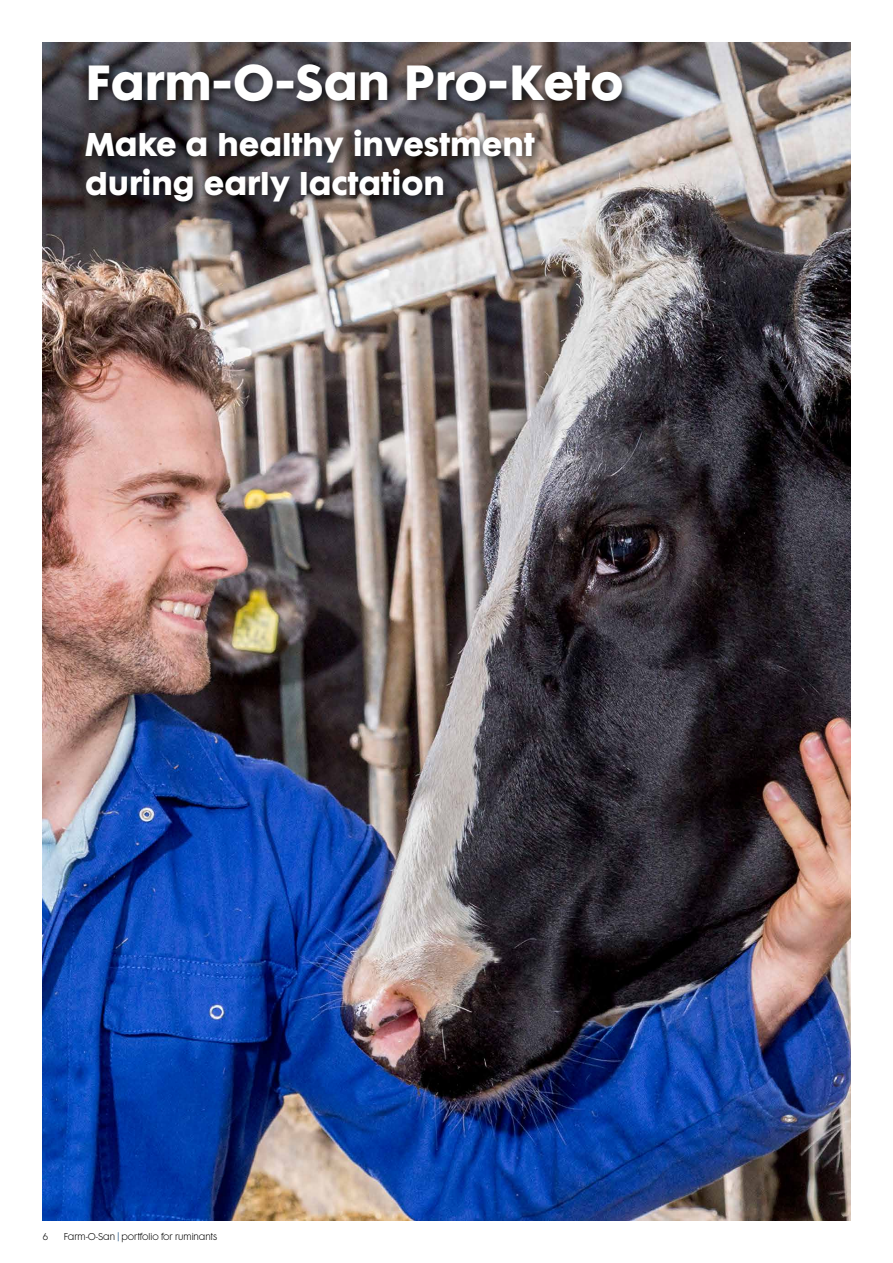
<style>
.page{position:relative;width:893px;height:1263px;background:#fff}
.page>*{position:absolute;margin:0;border:0;box-sizing:border-box;transform-origin:0 0}
.t1{font:700 45px "Futura Maxi Std";color:#fff}
.t2{font:700 30px/39px "Futura Maxi Std";color:#fff}
.t3{font:300 9px "Futura Maxi Std";color:#000}
</style>
<div class="page">
<img style="left:43px;top:43px;width:807px;height:1177px">
<div style="left:81px;top:60px;width:552px;height:153px;background:#000;opacity:.75"></div>
<h1 class="t1" style="left:85px;top:50px;width:540px">Farm-O-San Pro-Keto</h1>
<p class="t2" style="left:85px;top:124px;width:451px">Make a healthy investment during early lactation</p>
<p class="t3" style="left:43px;top:1231px;width:8px">6</p>
<p class="t3" style="left:64px;top:1231px;width:155px">Farm-O-San <sup>|</sup> portfolio for ruminants</p>
</div>
